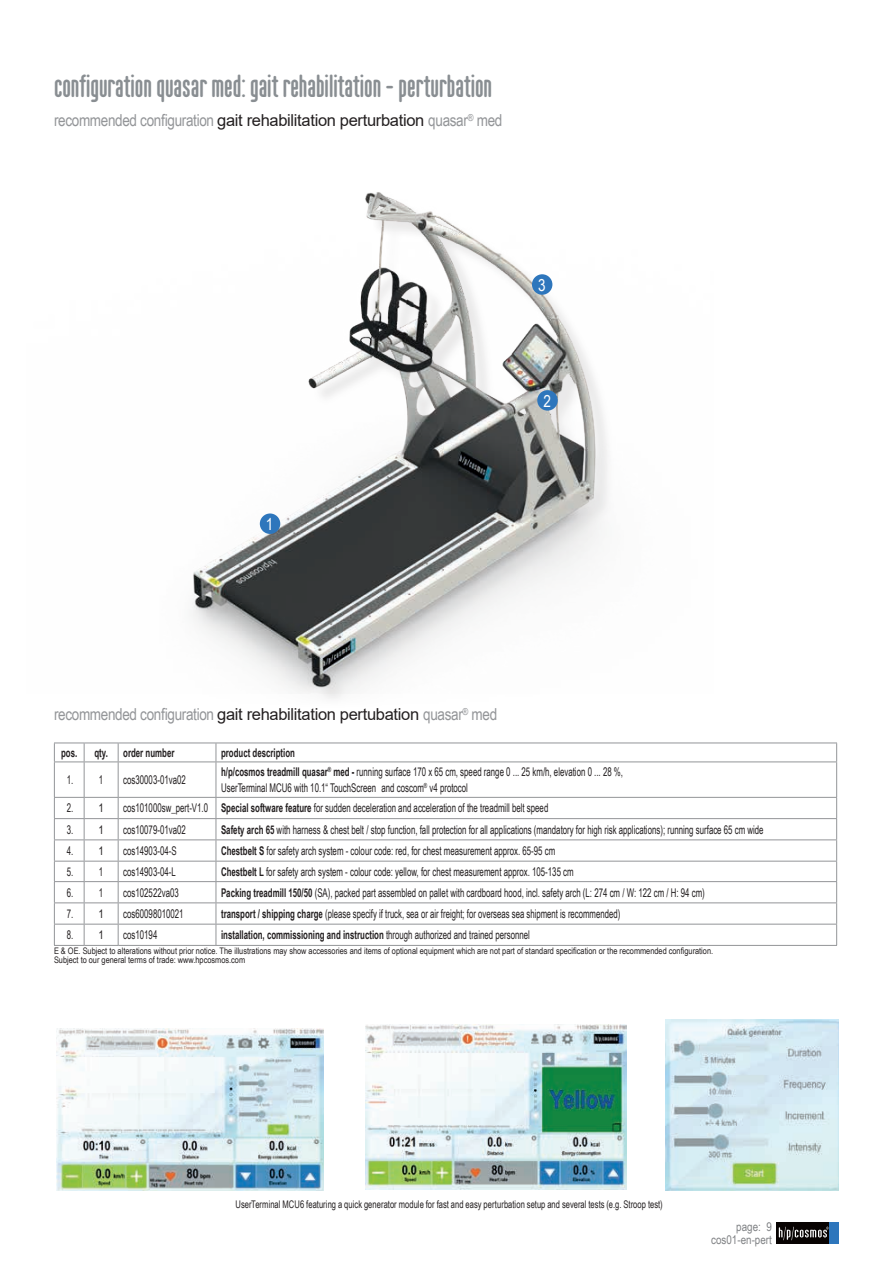
<style>
.page{position:relative;width:893px;height:1263px;background:#fff}
.page>*{position:absolute;margin:0;border:0;box-sizing:border-box;transform-origin:0 0}
.t1{font:28.5px "Marten Pro";color:#898e92}
.t2{font:16.5px "Arial Narrow";letter-spacing:-.02em;color:#939598}
.t3{font:16.5px "Arial Narrow";color:#fff}
.t4{font:12px/16.5px "Arial Narrow";color:#231f20;scale:.8 1}
.t5{font:700 12px "Arial Narrow";color:#231f20;scale:.8 1}
.t6{font:12px "Arial Narrow";color:#231f20;scale:.79 1}
.t7{font:12px/12.5px "Arial Narrow";color:#808285;text-align:right}
.t8{font:10.5px "Arial Narrow";letter-spacing:.005em;color:#231f20;scale:.88 1}
.t9{font:9px/9px "Arial Narrow";color:#231f20}
.s1{font-family:"Arial";color:#231f20}
.s2{font-weight:700}
.s3{font-family:"Arial"}
.s4{font-weight:400}
</style>
<div class="page">
<div style="left:776px;top:1222px;width:53px;height:22px;background:#080302"></div>
<div style="left:829px;top:1222px;width:10px;height:22px;background:#2e76bc"></div>
<svg style="left:779px;top:1227px;width:50px;height:13px"></svg>
<img style="left:57px;top:1029px;width:267px;height:161px">
<img style="left:666px;top:1020px;width:173px;height:170px">
<img style="left:365px;top:1024px;width:261px;height:165px">
<img style="left:192px;top:192px;width:416px;height:502px">
<div style="left:537px;top:390px;width:21px;height:21px;background:#2e76bc;border-radius:50%"></div>
<div style="left:532px;top:274px;width:20px;height:21px;background:#2e76bc;border-radius:50%"></div>
<div style="left:260px;top:513px;width:20px;height:21px;background:#2e76bc;border-radius:50%"></div>
<hr style="left:54px;top:743px;width:30px;height:1px;background:#939598">
<svg style="left:54px;top:743px;width:1px;height:18px"></svg>
<hr style="left:84px;top:743px;width:34px;height:1px;background:#939598">
<svg style="left:84px;top:743px;width:1px;height:18px"></svg>
<hr style="left:118px;top:743px;width:98px;height:1px;background:#939598">
<svg style="left:118px;top:743px;width:1px;height:18px"></svg>
<hr style="left:216px;top:743px;width:621px;height:1px;background:#939598">
<svg style="left:216px;top:743px;width:1px;height:18px"></svg>
<svg style="left:836px;top:743px;width:1px;height:18px"></svg>
<hr style="left:54px;top:761px;width:30px;height:1px;background:#939598">
<hr style="left:54px;top:762px;width:1px;height:35px;background:#939598">
<hr style="left:84px;top:761px;width:34px;height:1px;background:#939598">
<hr style="left:84px;top:762px;width:1px;height:35px;background:#939598">
<hr style="left:118px;top:761px;width:98px;height:1px;background:#939598">
<hr style="left:118px;top:762px;width:1px;height:35px;background:#939598">
<hr style="left:216px;top:761px;width:621px;height:1px;background:#939598">
<hr style="left:216px;top:762px;width:1px;height:35px;background:#939598">
<hr style="left:836px;top:762px;width:1px;height:35px;background:#939598">
<hr style="left:54px;top:797px;width:30px;height:1px;background:#939598">
<hr style="left:84px;top:797px;width:34px;height:1px;background:#939598">
<hr style="left:118px;top:797px;width:98px;height:1px;background:#939598">
<hr style="left:216px;top:797px;width:621px;height:1px;background:#939598">
<hr style="left:54px;top:818px;width:30px;height:1px;background:#939598">
<hr style="left:84px;top:818px;width:34px;height:1px;background:#939598">
<hr style="left:118px;top:818px;width:98px;height:1px;background:#939598">
<hr style="left:216px;top:818px;width:621px;height:1px;background:#939598">
<hr style="left:54px;top:839px;width:30px;height:1px;background:#939598">
<hr style="left:84px;top:839px;width:34px;height:1px;background:#939598">
<hr style="left:118px;top:839px;width:98px;height:1px;background:#939598">
<hr style="left:216px;top:839px;width:621px;height:1px;background:#939598">
<hr style="left:54px;top:861px;width:30px;height:1px;background:#939598">
<hr style="left:84px;top:861px;width:34px;height:1px;background:#939598">
<hr style="left:118px;top:861px;width:98px;height:1px;background:#939598">
<hr style="left:216px;top:861px;width:621px;height:1px;background:#939598">
<hr style="left:54px;top:881px;width:30px;height:1px;background:#939598">
<hr style="left:84px;top:881px;width:34px;height:1px;background:#939598">
<hr style="left:118px;top:881px;width:98px;height:1px;background:#939598">
<hr style="left:216px;top:881px;width:621px;height:1px;background:#939598">
<hr style="left:54px;top:902px;width:30px;height:1px;background:#939598">
<hr style="left:84px;top:902px;width:34px;height:1px;background:#939598">
<hr style="left:118px;top:902px;width:98px;height:1px;background:#939598">
<hr style="left:216px;top:902px;width:621px;height:1px;background:#939598">
<hr style="left:54px;top:924px;width:30px;height:1px;background:#939598">
<svg style="left:54px;top:798px;width:1px;height:147px"></svg>
<hr style="left:84px;top:924px;width:34px;height:1px;background:#939598">
<svg style="left:84px;top:798px;width:1px;height:147px"></svg>
<hr style="left:118px;top:924px;width:98px;height:1px;background:#939598">
<svg style="left:118px;top:798px;width:1px;height:147px"></svg>
<hr style="left:216px;top:924px;width:621px;height:1px;background:#939598">
<svg style="left:216px;top:798px;width:1px;height:147px"></svg>
<svg style="left:836px;top:798px;width:1px;height:147px"></svg>
<hr style="left:54px;top:945px;width:30px;height:1px;background:#939598">
<hr style="left:84px;top:945px;width:34px;height:1px;background:#939598">
<hr style="left:118px;top:945px;width:98px;height:1px;background:#939598">
<hr style="left:216px;top:945px;width:621px;height:1px;background:#939598">
<h1 class="t1" style="left:54px;top:66px;width:440px">configuration quasar med: gait rehabilitation - perturbation</h1>
<h2 class="t2" style="left:54px;top:108px;width:450px">recommended configuration <span class="s1">gait rehabilitation perturbation</span> quasar<sup>®</sup> med</h2>
<h2 class="t3" style="left:266px;top:512px;width:9px">1</h2>
<h2 class="t3" style="left:538px;top:273px;width:9px">3</h2>
<h2 class="t3" style="left:543px;top:389px;width:9px">2</h2>
<h2 class="t2" style="left:54px;top:702px;width:445px">recommended configuration <span class="s1">gait rehabilitation pertubation</span> quasar<sup>®</sup> med</h2>
<p class="t5" style="left:61px;top:743px;width:22px">pos.</p>
<p class="t5" style="left:94px;top:743px;width:18px">qty.</p>
<p class="t5" style="left:123px;top:743px;width:65px">order number</p>
<p class="t5" style="left:221px;top:743px;width:94px">product description</p>
<p class="t4" style="left:67px;top:771px;width:47px">1. 1</p>
<p class="t4" style="left:123px;top:771px;width:80px">cos30003-01va02</p>
<p class="t4" style="left:221px;top:763px;width:504px"><span class="s2">h/p/cosmos treadmill quasar</span><sup>®</sup> <span class="s2">med -</span> running surface 170 x 65 cm, speed range 0 ... 25 km/h, elevation 0 ... 28 %,<br>UserTerminal MCU6 with 10.1“ TouchScreen and coscom<sup>®</sup> v4 protocol</p>
<p class="t4" style="left:67px;top:799px;width:48px">2. <span class="s3">1</span></p>
<p class="t4" style="left:123px;top:799px;width:533px">cos101000sw_pert-V1.0 <span class="s2">Special software feature</span> for sudden deceleration and acceleration of the treadmill belt speed</p>
<p class="t4" style="left:67px;top:821px;width:48px">3. <span class="s3">1</span></p>
<p class="t4" style="left:123px;top:821px;width:80px">cos10079-01va02</p>
<p class="t4" style="left:221px;top:821px;width:680px"><span class="s2">Safety arch 65</span> with harness &amp; chest belt / stop function, fall protection for all applications (mandatory for high risk applications); running surface 65 cm wide</p>
<p class="t4" style="left:67px;top:842px;width:48px">4. <span class="s3">1</span></p>
<p class="t4" style="left:123px;top:842px;width:68px">cos14903-04-S</p>
<p class="t4" style="left:221px;top:842px;width:419px"><span class="s2">Chestbelt S</span> for safety arch system - colour code: red, for chest measurement approx. 65-95 cm</p>
<p class="t4" style="left:67px;top:863px;width:47px">5. 1</p>
<p class="t4" style="left:123px;top:863px;width:67px">cos14903-04-L</p>
<p class="t4" style="left:221px;top:863px;width:442px"><span class="s2">Chestbelt L</span> for safety arch system - colour code: yellow, for chest measurement approx. 105-135 cm</p>
<p class="t4" style="left:67px;top:884px;width:47px">6. 1</p>
<p class="t4" style="left:123px;top:884px;width:71px">cos102522va03</p>
<p class="t4" style="left:221px;top:884px;width:606px"><span class="s2">Packing treadmill 150/50</span> (SA), packed part assembled on pallet with cardboard hood, incl. safety arch (L: 274 cm / W: 122 cm / H: 94 cm)</p>
<p class="t4" style="left:67px;top:905px;width:48px">7. <span class="s3">1</span></p>
<p class="t4" style="left:123px;top:905px;width:77px">cos60098010021</p>
<p class="t6" style="left:221px;top:905px;width:507px"><span class="s2">transport / shipping charge</span> (please specify if truck, sea or air freight; for overseas sea shipment is recommended)</p>
<p class="t4" style="left:67px;top:926px;width:48px">8. <span class="s3">1</span></p>
<p class="t4" style="left:123px;top:926px;width:44px">cos10194</p>
<p class="t5" style="left:221px;top:926px;width:388px">installation, commissioning and instruction <span class="s4">through authorized and trained personnel</span></p>
<p class="t9" style="left:54px;top:946px;width:661px">E &amp; OE. Subject to alterations without prior notice. The illustrations may show accessories and items of optional equipment which are not part of standard specification or the recommended configuration.<br>Subject to our general terms of trade: www.hpcosmos.com</p>
<p class="t8" style="left:236px;top:1196px;width:487px">UserTerminal MCU6 featuring a quick generator module for fast and easy perturbation setup and several tests (e.g. Stroop test)</p>
<p class="t7" style="left:711px;top:1220px;width:62px">page: 9 cos01-en-pert</p>
</div>
